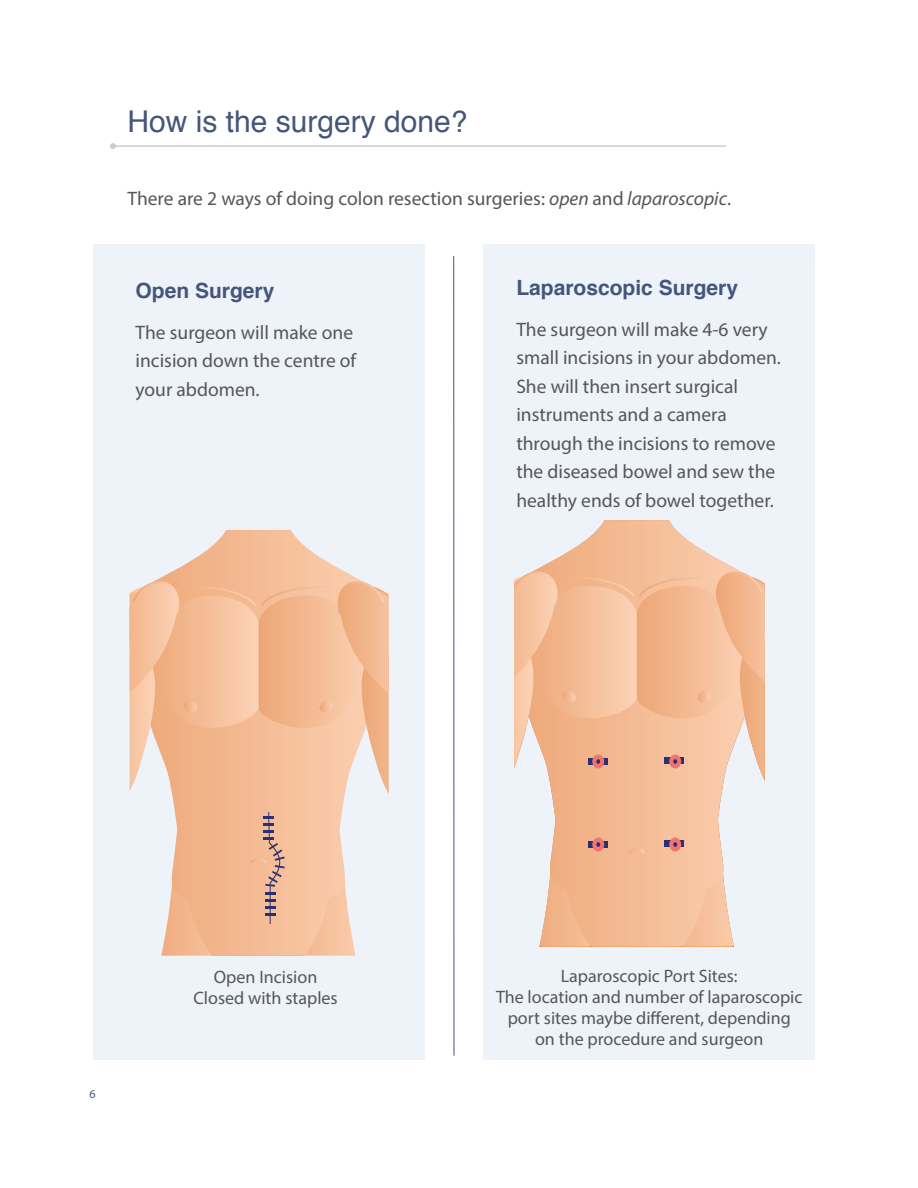
<style>
.page{position:relative;width:918px;height:1188px;background:#fff}
.page>*{position:absolute;margin:0;border:0;box-sizing:border-box;transform-origin:0 0}
.t1{font:30px "Helvetica";color:#44567a}
.t2{font:700 21px "Helvetica";color:#44567a}
.t3{font:19.5px/28.5px "Myriad Pro";color:#565659}
.t4{font:18px/21px "Myriad Pro";color:#565659;text-align:center}
.t5{font:12px "Myriad Pro";color:#44567a}
.s1{font-style:italic}
</style>
<div class="page">
<div style="left:93px;top:244px;width:331px;height:815px;background:#eef3fa"></div>
<div style="left:483px;top:244px;width:332px;height:815px;background:#eef3fa"></div>
<hr style="left:113px;top:145px;width:613px;height:2px;background:#cdcccb">
<svg style="left:110px;top:143px;width:6px;height:6px"></svg>
<hr style="left:453px;top:256px;width:1px;height:800px;background:#44567a">
<svg style="left:155px;top:530px;width:207px;height:281px"></svg>
<svg style="left:130px;top:581px;width:259px;height:213px;background:#f3bf9b"></svg>
<svg style="left:161px;top:811px;width:195px;height:145px;background:#efbf9e"></svg>
<svg style="left:535px;top:520px;width:203px;height:309px"></svg>
<svg style="left:539px;top:829px;width:195px;height:117px;background:#f3c09d"></svg>
<svg style="left:514px;top:570px;width:251px;height:248px;background:#f3c19e"></svg>
<div style="left:588px;top:758px;width:20px;height:7px;background:#2a3076"></div>
<div style="left:664px;top:757px;width:20px;height:7px;background:#2a3076"></div>
<div style="left:588px;top:842px;width:20px;height:6px;background:#2a3076"></div>
<div style="left:664px;top:840px;width:20px;height:7px;background:#2a3076"></div>
<div style="left:669px;top:755px;width:12px;height:13px;border:4px solid #f3736e;border-radius:50%"></div>
<div style="left:669px;top:838px;width:12px;height:13px;border:4px solid #f3736e;border-radius:50%"></div>
<div style="left:592px;top:755px;width:12px;height:13px;border:4px solid #f3736e;border-radius:50%"></div>
<div style="left:592px;top:838px;width:12px;height:13px;border:4px solid #f3736e;border-radius:50%"></div>
<h1 class="t1" style="left:128px;top:98px;width:342px">How is the surgery done?</h1>
<p class="t3" style="left:128px;top:184px;width:605px">There are 2 ways of doing colon resection surgeries: <span class="s1">open</span> and <span class="s1">laparoscopic</span>.</p>
<p class="t2" style="left:136px;top:274px;width:140px">Open Surgery</p>
<p class="t3" style="left:136px;top:318px;width:222px">The surgeon will make one incision down the centre of your abdomen.</p>
<p class="t2" style="left:516px;top:271px;width:223px">Laparoscopic Surgery</p>
<p class="t3" style="left:516px;top:315px;width:266px">The surgeon will make 4-6 very small incisions in your abdomen.<br>She will then insert surgical instruments and a camera through the incisions to remove the diseased bowel and sew the healthy ends of bowel together.</p>
<p class="t5" style="left:89px;top:1087px;width:8px">6</p>
<p class="t4" style="left:193px;top:967px;width:146px">Open Incision<br>Closed with staples</p>
<p class="t4" style="left:496px;top:965px;width:308px">Laparoscopic Port Sites:<br>The location and number of laparoscopic port sites maybe different, depending on the procedure and surgeon</p>
</div>
